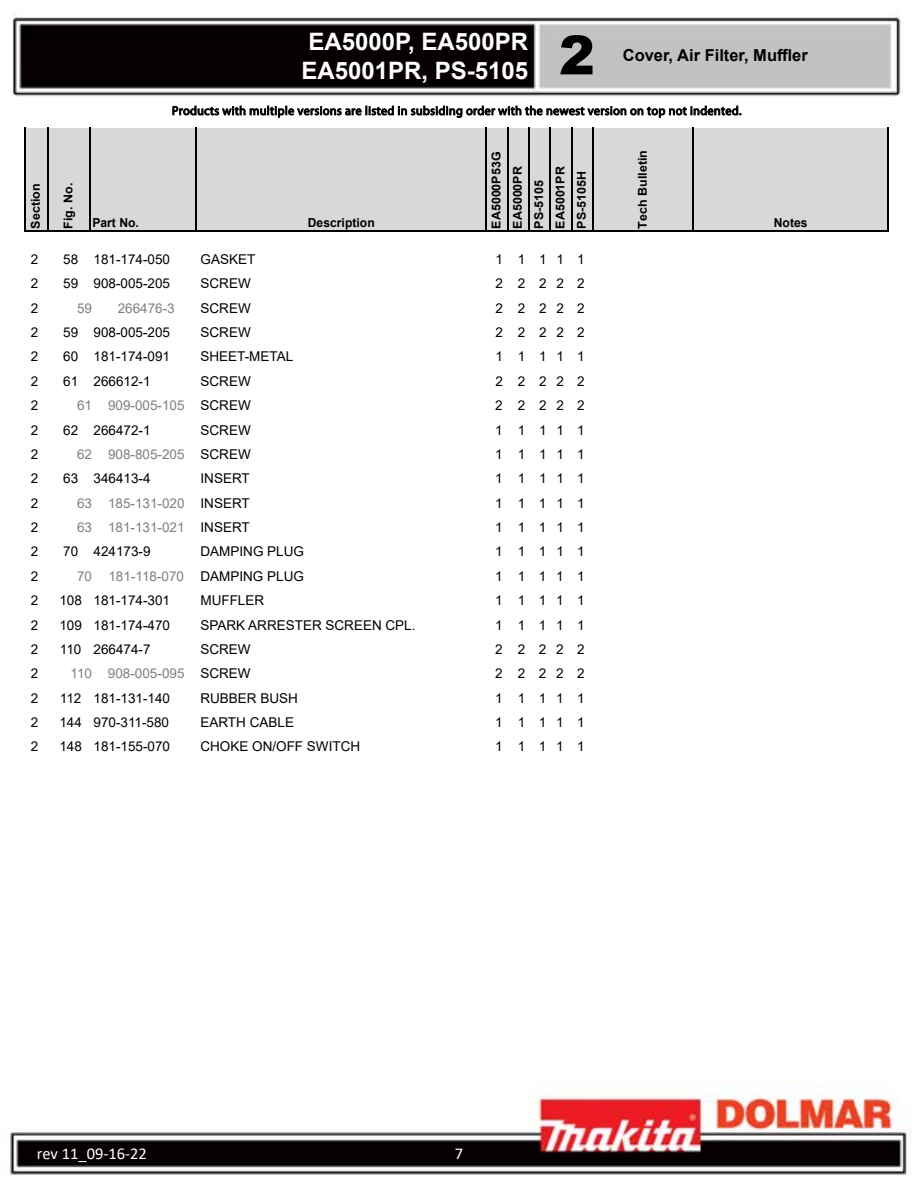
<style>
.page{position:relative;width:918px;height:1188px;background:#fff}
.page>*{position:absolute;margin:0;border:0;box-sizing:border-box;transform-origin:0 0}
.t1{font:900 54px "Arial";color:#000}
.t2{font:700 24px/28.8px "Arial";color:#fff}
.t3{font:700 16.5px "Arial";color:#000}
.t4{font:16.5px "Calibri";color:#fff}
.t5{font:13.5px "Arial";color:#000}
.t6{font:13.5px "Arial";color:#7f7f7f}
.t7{font:12.45px "Myriad Pro";letter-spacing:.03em;color:#000}
.t8{font:700 12.45px "Arial";color:#000}
.t9{font:700 12.15px/21.3px "Arial";letter-spacing:.005em;color:#000}
.s1{color:#000}
</style>
<div class="page">
<img style="left:8px;top:17px;width:900px;height:1158px">
<div style="left:25px;top:128px;width:863px;height:104px;background:#d8d8d8"></div>
<hr style="left:24px;top:128px;width:1px;height:104px;background:#000">
<hr style="left:47px;top:128px;width:2px;height:104px;background:#000">
<hr style="left:89px;top:128px;width:2px;height:104px;background:#000">
<hr style="left:195px;top:128px;width:2px;height:104px;background:#000">
<hr style="left:486px;top:128px;width:1px;height:104px;background:#000">
<hr style="left:507px;top:128px;width:1px;height:104px;background:#000">
<hr style="left:528px;top:128px;width:2px;height:104px;background:#000">
<hr style="left:550px;top:128px;width:1px;height:104px;background:#000">
<hr style="left:571px;top:128px;width:1px;height:104px;background:#000">
<hr style="left:592px;top:128px;width:2px;height:104px;background:#000">
<hr style="left:693px;top:128px;width:1px;height:104px;background:#000">
<hr style="left:887px;top:128px;width:2px;height:104px;background:#000">
<hr style="left:25px;top:231px;width:864px;height:1px;background:#000">
<h2 class="t2" style="left:301px;top:28px;width:228px">EA5000P, EA500PR<br>EA5001PR, PS-5105</h2>
<h1 class="t1" style="left:559px;top:16px;width:38px">2</h1>
<p class="t3" style="left:623px;top:44px;width:187px">Cover, Air Filter, Muffler</p>
<p class="t9" style="left:25px;top:229px;width:47px;rotate:-90deg">Section</p>
<p class="t9" style="left:58px;top:229px;width:47px;rotate:-90deg">Fig. No.</p>
<p class="t7" style="left:172px;top:103px;width:571px">Products with multiple versions are listed in subsiding order with the newest version on top not indented.</p>
<p class="t8" style="left:92px;top:214px;width:48px">Part No.</p>
<p class="t8" style="left:308px;top:214px;width:68px">Description</p>
<p class="t9" style="left:486px;top:229px;width:79px;rotate:-90deg">EA5000P53G<br>EA5000PR<br>PS-5105<br>EA5001PR<br>PS-5105H</p>
<p class="t9" style="left:632px;top:229px;width:80px;rotate:-90deg">Tech Bulletin</p>
<p class="t5" style="left:31px;top:250px;width:9px">2</p>
<p class="t5" style="left:63px;top:250px;width:108px">58 181-174-050</p>
<p class="t5" style="left:201px;top:250px;width:56px">GASKET</p>
<p class="t5" style="left:495px;top:250px;width:91px">1 1111</p>
<p class="t5" style="left:31px;top:274px;width:9px">2</p>
<p class="t5" style="left:63px;top:274px;width:108px">59 908-005-205</p>
<p class="t5" style="left:201px;top:274px;width:52px">SCREW</p>
<p class="t5" style="left:495px;top:274px;width:91px">2 2222</p>
<p class="t5" style="left:31px;top:299px;width:9px">2</p>
<p class="t6" style="left:77px;top:299px;width:17px">59</p>
<p class="t6" style="left:118px;top:299px;width:59px">266476-3</p>
<p class="t5" style="left:201px;top:299px;width:52px">SCREW</p>
<p class="t5" style="left:495px;top:299px;width:91px">2 2222</p>
<p class="t5" style="left:31px;top:323px;width:9px">2</p>
<p class="t5" style="left:63px;top:323px;width:108px">59 908-005-205</p>
<p class="t5" style="left:201px;top:323px;width:52px">SCREW</p>
<p class="t5" style="left:495px;top:323px;width:91px">2 2222</p>
<p class="t5" style="left:31px;top:347px;width:9px">2</p>
<p class="t5" style="left:63px;top:347px;width:108px">60 181-174-091</p>
<p class="t5" style="left:201px;top:347px;width:94px">SHEET-METAL</p>
<p class="t5" style="left:495px;top:347px;width:91px">1 1111</p>
<p class="t5" style="left:31px;top:372px;width:9px">2</p>
<p class="t5" style="left:63px;top:372px;width:89px">61 266612-1</p>
<p class="t5" style="left:201px;top:372px;width:52px">SCREW</p>
<p class="t5" style="left:495px;top:372px;width:91px">2 2222</p>
<p class="t5" style="left:31px;top:396px;width:9px">2</p>
<p class="t6" style="left:77px;top:396px;width:175px">61 909-005-105 <span class="s1">SCREW</span></p>
<p class="t5" style="left:495px;top:396px;width:91px">2 2222</p>
<p class="t5" style="left:31px;top:420px;width:9px">2</p>
<p class="t5" style="left:63px;top:420px;width:89px">62 266472-1</p>
<p class="t5" style="left:201px;top:420px;width:52px">SCREW</p>
<p class="t5" style="left:495px;top:420px;width:91px">1 1111</p>
<p class="t5" style="left:31px;top:445px;width:9px">2</p>
<p class="t6" style="left:77px;top:445px;width:175px">62 908-805-205 <span class="s1">SCREW</span></p>
<p class="t5" style="left:495px;top:445px;width:91px">1 1111</p>
<p class="t5" style="left:31px;top:469px;width:9px">2</p>
<p class="t5" style="left:63px;top:469px;width:89px">63 346413-4</p>
<p class="t5" style="left:201px;top:469px;width:51px">INSERT</p>
<p class="t5" style="left:495px;top:469px;width:91px">1 1111</p>
<p class="t5" style="left:31px;top:494px;width:9px">2</p>
<p class="t6" style="left:77px;top:494px;width:174px">63 185-131-020 <span class="s1">INSERT</span></p>
<p class="t5" style="left:495px;top:494px;width:91px">1 1111</p>
<p class="t5" style="left:31px;top:518px;width:9px">2</p>
<p class="t6" style="left:77px;top:518px;width:174px">63 181-131-021 <span class="s1">INSERT</span></p>
<p class="t5" style="left:495px;top:518px;width:91px">1 1111</p>
<p class="t5" style="left:31px;top:542px;width:9px">2</p>
<p class="t5" style="left:63px;top:542px;width:89px">70 424173-9</p>
<p class="t5" style="left:201px;top:542px;width:105px">DAMPING PLUG</p>
<p class="t5" style="left:495px;top:542px;width:91px">1 1111</p>
<p class="t5" style="left:31px;top:567px;width:9px">2</p>
<p class="t6" style="left:77px;top:567px;width:228px">70 181-118-070 <span class="s1">DAMPING PLUG</span></p>
<p class="t5" style="left:495px;top:567px;width:91px">1 1111</p>
<p class="t5" style="left:31px;top:591px;width:9px">2</p>
<p class="t5" style="left:59px;top:591px;width:112px">108 181-174-301</p>
<p class="t5" style="left:200px;top:591px;width:65px">MUFFLER</p>
<p class="t5" style="left:495px;top:591px;width:91px">1 1111</p>
<p class="t5" style="left:31px;top:616px;width:9px">2</p>
<p class="t5" style="left:59px;top:616px;width:112px">109 181-174-470</p>
<p class="t5" style="left:200px;top:616px;width:217px">SPARK ARRESTER SCREEN CPL.</p>
<p class="t5" style="left:495px;top:616px;width:91px">1 1111</p>
<p class="t5" style="left:31px;top:640px;width:9px">2</p>
<p class="t5" style="left:60px;top:640px;width:92px">110 266474-7</p>
<p class="t5" style="left:200px;top:640px;width:52px">SCREW</p>
<p class="t5" style="left:495px;top:640px;width:91px">2 2222</p>
<p class="t5" style="left:31px;top:664px;width:9px">2</p>
<p class="t6" style="left:71px;top:664px;width:182px">110 908-005-095 <span class="s1">SCREW</span></p>
<p class="t5" style="left:495px;top:664px;width:91px">2 2222</p>
<p class="t5" style="left:31px;top:689px;width:9px">2</p>
<p class="t5" style="left:60px;top:689px;width:112px">112 181-131-140</p>
<p class="t5" style="left:200px;top:689px;width:99px">RUBBER BUSH</p>
<p class="t5" style="left:495px;top:689px;width:91px">1 1111</p>
<p class="t5" style="left:31px;top:713px;width:9px">2</p>
<p class="t5" style="left:59px;top:713px;width:111px">144 970-311-580</p>
<p class="t5" style="left:200px;top:713px;width:95px">EARTH CABLE</p>
<p class="t5" style="left:495px;top:713px;width:91px">1 1111</p>
<p class="t5" style="left:31px;top:736px;width:9px">2</p>
<p class="t5" style="left:59px;top:736px;width:112px">148 181-155-070</p>
<p class="t5" style="left:200px;top:736px;width:161px">CHOKE ON/OFF SWITCH</p>
<p class="t5" style="left:495px;top:736px;width:91px">1 1111</p>
<p class="t8" style="left:774px;top:214px;width:35px">Notes</p>
<p class="t4" style="left:37px;top:1142px;width:112px">rev 11_09-16-22</p>
<p class="t4" style="left:455px;top:1142px;width:10px">7</p>
</div>
